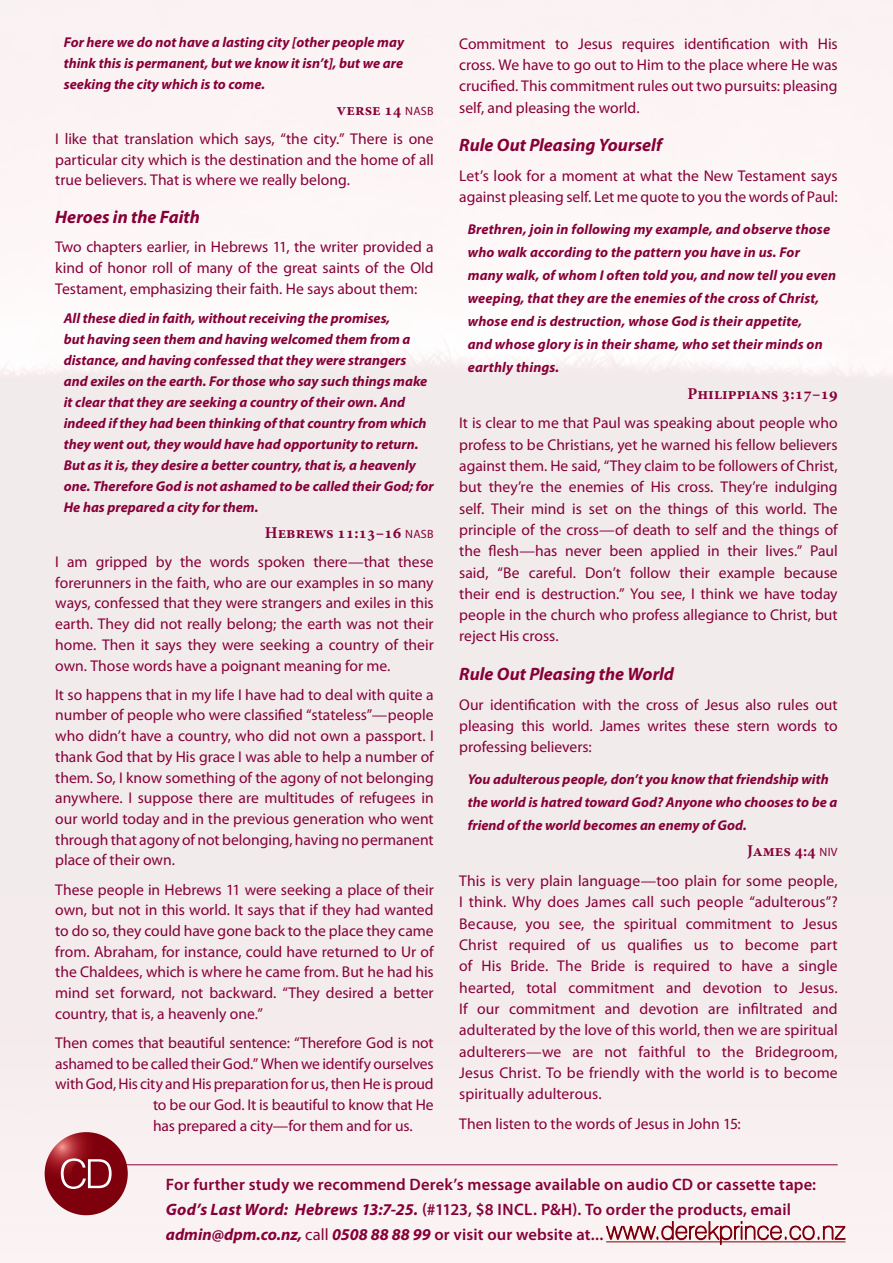
<style>
.page{position:relative;width:893px;height:1263px;background:#fff}
.page>*{position:absolute;margin:0;border:0;box-sizing:border-box;transform-origin:0 0}
.t1{font:italic 700 18px "Myriad Pro";color:#860038}
.t2{font:600 16.5px/24.9px "Myriad Pro";letter-spacing:.01em;color:#860038}
.t3{font:700 16.5px "Minion Pro";color:#860038}
.t4{font:15.6px/21.3px "Myriad Pro";letter-spacing:-.005em;color:#860038;text-align:justify}
.t5{font:italic 700 14.25px/21px "Myriad Pro";color:#860038}
.s1{font-family:"Myriad Pro";font-weight:400;font-size:12px}
.s2{font-weight:700;font-style:italic}
.s3{font-weight:400}
.s4{font-family:"Swiss 721 BT";font-weight:100;font-size:24.75px;color:#7e000c}
</style>
<div class="page">
<hr style="left:55px;top:1164px;width:783px;height:1px;background:#860038">
<svg style="left:45px;top:1132px;width:83px;height:83px"></svg>
<svg style="left:605px;top:1220px;width:241px;height:25px"></svg>
<p class="t5" style="left:64px;top:31px;width:342px;text-align:justify">For here we do not have a lasting city [other people may think this is permanent, but we know it isn’t], but we are seeking the city which is to come.</p>
<p class="t3" style="left:337px;top:98px;width:99px">verse 14 <span class="s1">NASB</span></p>
<p class="t4" style="left:55px;top:128px;width:380px;line-height:20.7px">I like that translation which says, “the city.” There is one particular city which is the destination and the home of all true believers. That is where we really belong.</p>
<p class="t1" style="left:55px;top:205px;width:146px">Heroes in the Faith</p>
<p class="t4" style="left:55px;top:236px;width:380px;line-height:20.7px">Two chapters earlier, in Hebrews 11, the writer provided a kind of honor roll of many of the great saints of the Old Testament, emphasizing their faith. He says about them:</p>
<p class="t5" style="left:64px;top:307px;width:371px">All these died in faith, without receiving the promises,<br>but having seen them and having welcomed them from a distance, and having confessed that they were strangers and exiles on the earth. For those who say such things make it clear that they are seeking a country of their own. And indeed if they had been thinking of that country from which they went out, they would have had opportunity to return.<br>But as it is, they desire a better country, that is, a heavenly one. Therefore God is not ashamed to be called their God; for He has prepared a city for them.</p>
<p class="t3" style="left:265px;top:521px;width:170px">Hebrews 11:13–16 <span class="s1">NASB</span></p>
<p class="t4" style="left:55px;top:551px;width:380px;line-height:20.7px">I am gripped by the words spoken there—that these forerunners in the faith, who are our examples in so many ways, confessed that they were strangers and exiles in this earth. They did not really belong; the earth was not their home. Then it says they were seeking a country of their own. Those words have a poignant meaning for me.</p>
<p class="t4" style="left:55px;top:684px;width:381px;line-height:20.7px">It so happens that in my life I have had to deal with quite a number of people who were classified “stateless”—people who didn’t have a country, who did not own a passport. I thank God that by His grace I was able to help a number of them. So, I know something of the agony of not belonging anywhere. I suppose there are multitudes of refugees in our world today and in the previous generation who went through that agony of not belonging, having no permanent place of their own.</p>
<p class="t4" style="left:55px;top:879px;width:381px;line-height:20.7px">These people in Hebrews 11 were seeking a place of their own, but not in this world. It says that if they had wanted to do so, they could have gone back to the place they came from. Abraham, for instance, could have returned to Ur of the Chaldees, which is where he came from. But he had his mind set forward, not backward. “They desired a better country, that is, a heavenly one.”</p>
<p class="t4" style="left:55px;top:1032px;width:380px">Then comes that beautiful sentence: “Therefore God is not</p>
<p class="t4" style="left:55px;top:1052px;width:380px">ashamed to be called their God.” When we identify ourselves</p>
<p class="t4" style="left:55px;top:1073px;width:380px">with God, His city and His preparation for us, then He is proud</p>
<p class="t4" style="left:153px;top:1094px;width:282px">to be our God. It is beautiful to know that H e</p>
<p class="t4" style="left:153px;top:1115px;width:261px">has prepared a city—for them and for us.</p>
<p class="t4" style="left:459px;top:32px;width:380px">Commitment to Jesus requires identification with His cross. We have to go out to H im to the place where He was crucified. This commitment rules out two pursuits: pleasing self, and pleasing the world.</p>
<p class="t1" style="left:459px;top:133px;width:204px">Rule Out Pleasing Yourself</p>
<p class="t4" style="left:459px;top:164px;width:380px">Let’s look for a moment at what the New Testament says against pleasing self. Let me quote to you the words of Paul:</p>
<p class="t5" style="left:468px;top:217px;width:370px;line-height:23.1px">Brethren, join in following my example, and observe those who walk according to the pattern you have in us. For many walk, of whom I often told you, and now tell you even weeping, that they are the enemies of the cross of Christ, whose end is destruction, whose God is their appetite,<br>and whose glory is in their shame, who set their minds on earthly things.</p>
<p class="t3" style="left:687px;top:382px;width:152px">Philippians 3:17–19</p>
<p class="t4" style="left:459px;top:412px;width:381px">It is clear to me that Paul was speaking about people who profess to be Christians, yet he warned his fellow believers against them. He said, “They claim to be followers of Christ, but they’re the enemies of His cross. They’re indulging self. Their mind is set on the things of this world. The principle of the cross—of death to self and the things of the flesh—has never been applied in their lives.” Paul said, “Be careful. Don’t follow their example because their end is destruction.” You see, I think we have today people in the church who profess allegiance to Christ, but reject His cross.</p>
<p class="t1" style="left:459px;top:662px;width:217px">Rule Out Pleasing the World</p>
<p class="t4" style="left:459px;top:693px;width:380px">Our identification with the cross of Jesus also rules out pleasing this world. James writes these stern words to professing believers:</p>
<p class="t5" style="left:468px;top:767px;width:371px;line-height:23.1px">You adulterous people, don’t you know that friendship with the world is hatred toward God? Anyone who chooses to be a friend of the world becomes an enemy of God.</p>
<p class="t3" style="left:747px;top:839px;width:92px">James 4:4 <span class="s1">N IV</span></p>
<p class="t4" style="left:459px;top:870px;width:380px">This is very plain language—too plain for some people, I think. Why does James call such people “adulterous”?<br>Because, you see, the spiritual commitment to Jesus Christ required of us qualifies us to become part of His Bride. The Bride is required to have a single hearted, total commitment and devotion to Jesus.<br>If our commitment and devotion are infiltrated and adulterated by the love of this world, then we are spiritual adulterers—we are not faithful to the Bridegroom, Jesus Christ. To be friendly with the world is to become spiritually adulterous.</p>
<p class="t4" style="left:459px;top:1113px;width:283px">Then listen to the words of Jesus in John 15:</p>
<p class="t2" style="left:166px;top:1172px;width:681px">For further study we recommend Derek’s message available on audio CD or cassette tape:<br><span class="s2">God’s Last Word: Hebrews 13:7-25.</span> (#1123, $8 incl. P&amp;H). To order the products, email <span class="s2">admin@dpm.co.nz,</span> <span class="s3">call</span> <span class="s2">0508 88 88 99</span> or visit our website at... <span class="s4">www.derekprince.co.nz</span></p>
</div>
